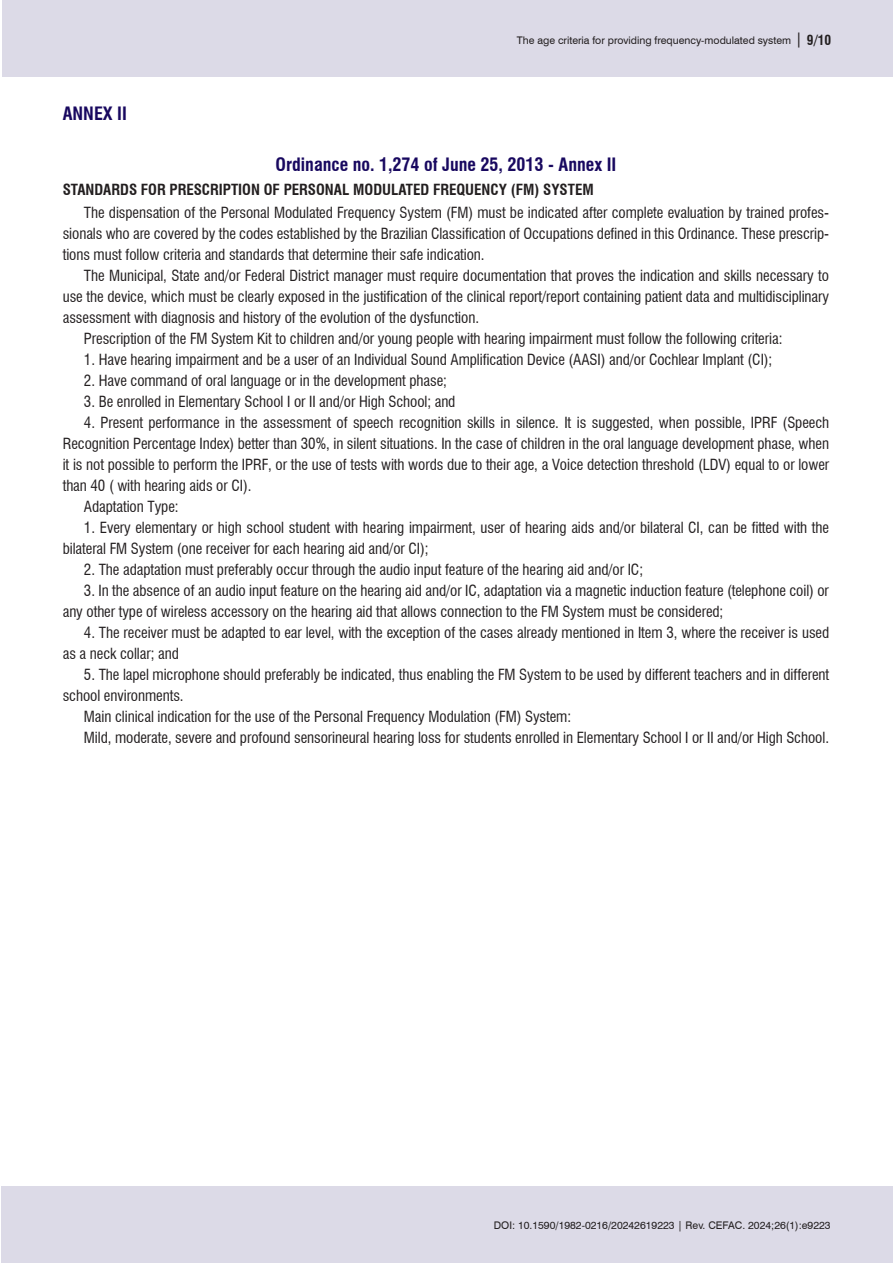
<style>
.page{position:relative;width:893px;height:1263px;background:#fff}
.page>*{position:absolute;margin:0;border:0;box-sizing:border-box;transform-origin:0 0}
.Nivel_2{font:700 condensed 18px "Swiss 721 BT";color:#18085f}
.Nivel_1{font:700 condensed 18px "Swiss 721 BT";color:#18085f}
.Corpo_do_texto{font:condensed 15px/21px "Swiss 721 BT";letter-spacing:-.005em;color:#231f20}
.Texto_tabelas{font:700 condensed 15px "Swiss 721 BT";color:#231f20}
.t1{font:10.5px "Swiss 721 BT";color:#231f20}
.s1{font-size:15px}
.s2{font-weight:700;font-stretch:condensed;font-size:13.5px}
</style>
<div class="page">
<div style="left:1px;top:1186px;width:892px;height:77px;background:#dcdae7"></div>
<div style="left:2px;top:0;width:891px;height:77px;background:#dcdae7"></div>
<p class="Nivel_1" style="left:63px;top:103px;width:66px">ANNEX II</p>
<p class="t1" style="left:517px;top:33px;width:316px">The age criteria for providing frequency-modulated system <span class="s1">|</span> <span class="s2">9/10</span></p>
<p class="Nivel_2" style="left:276px;top:154px;width:342px">Ordinance no. 1,274 of June 25, 2013 - Annex II</p>
<p class="Texto_tabelas" style="left:63px;top:181px;width:533px">STANDARDS FOR PRESCRIPTION OF PERSONAL MODULATED FREQUENCY (FM) SYSTEM</p>
<p class="Corpo_do_texto" style="left:63px;top:202px;width:768px;text-align:justify;text-indent:21px">The dispensation of the Personal Modulated Frequency System (FM) must be indicated after complete evaluation by trained profes&shy;sionals who are covered by the codes established by the Brazilian Classification of Occupations defined in this Ordinance. These prescrip&shy;tions must follow criteria and standards that determine their safe indication.</p>
<p class="Corpo_do_texto" style="left:63px;top:265px;width:768px;text-align:justify;text-indent:21px">The Municipal, State and/or Federal District manager must require documentation that proves the indication and skills necessary to use the device, which must be clearly exposed in the justification of the clinical report/report containing patient data and multidisciplinary assessment with diagnosis and history of the evolution of the dysfunction.</p>
<p class="Corpo_do_texto" style="left:84px;top:328px;width:700px">Prescription of the FM System Kit to children and/or young people with hearing impairment must follow the following criteria:</p>
<p class="Corpo_do_texto" style="left:84px;top:349px;width:690px">1. Have hearing impairment and be a user of an Individual Sound Amplification Device (AASI) and/or Cochlear Implant (CI);</p>
<p class="Corpo_do_texto" style="left:84px;top:370px;width:365px">2. Have command of oral language or in the development phase;</p>
<p class="Corpo_do_texto" style="left:84px;top:391px;width:373px">3. Be enrolled in Elementary School I or II and/or High School; and</p>
<p class="Corpo_do_texto" style="left:63px;top:412px;width:768px;text-align:justify;text-indent:21px">4. Present performance in the assessment of speech recognition skills in silence. It is suggested, when possible, IPRF (Speech Recognition Percentage Index) better than 30%, in silent situations. In the case of children in the oral language development phase, when it is not possible to perform the IPRF, or the use of tests with words due to their age, a Voice detection threshold (LDV) equal to or lower than 40 ( with hearing aids or CI).</p>
<p class="Corpo_do_texto" style="left:84px;top:496px;width:96px">Adaptation Type:</p>
<p class="Corpo_do_texto" style="left:63px;top:517px;width:768px;text-indent:21px">1. Every elementary or high school student with hearing impairment, user of hearing aids and/or bilateral CI, can be fitted with the bilateral FM System (one receiver for each hearing aid and/or CI);</p>
<p class="Corpo_do_texto" style="left:84px;top:559px;width:561px">2. The adaptation must preferably occur through the audio input feature of the hearing aid and/or IC;</p>
<p class="Corpo_do_texto" style="left:63px;top:580px;width:768px;text-indent:21px">3. In the absence of an audio input feature on the hearing aid and/or IC, adaptation via a magnetic induction feature (telephone coil) or any other type of wireless accessory on the hearing aid that allows connection to the FM System must be considered;</p>
<p class="Corpo_do_texto" style="left:63px;top:622px;width:768px;text-indent:21px">4. The receiver must be adapted to ear level, with the exception of the cases already mentioned in Item 3, where the receiver is used as a neck collar; and</p>
<p class="Corpo_do_texto" style="left:63px;top:664px;width:768px;text-indent:21px">5. The lapel microphone should preferably be indicated, thus enabling the FM System to be used by different teachers and in different school environments.</p>
<p class="Corpo_do_texto" style="left:84px;top:706px;width:489px">Main clinical indication for the use of the Personal Frequency Modulation (FM) System:</p>
<p class="Corpo_do_texto" style="left:84px;top:727px;width:747px">Mild, moderate, severe and profound sensorineural hearing loss for students enrolled in Elementary School I or II and/or High School.</p>
<p class="t1" style="left:494px;top:1218px;width:338px">DOI: 10.1590/1982-0216/20242619223 | Rev. CEFAC. 2024;26(1):e9223</p>
</div>
